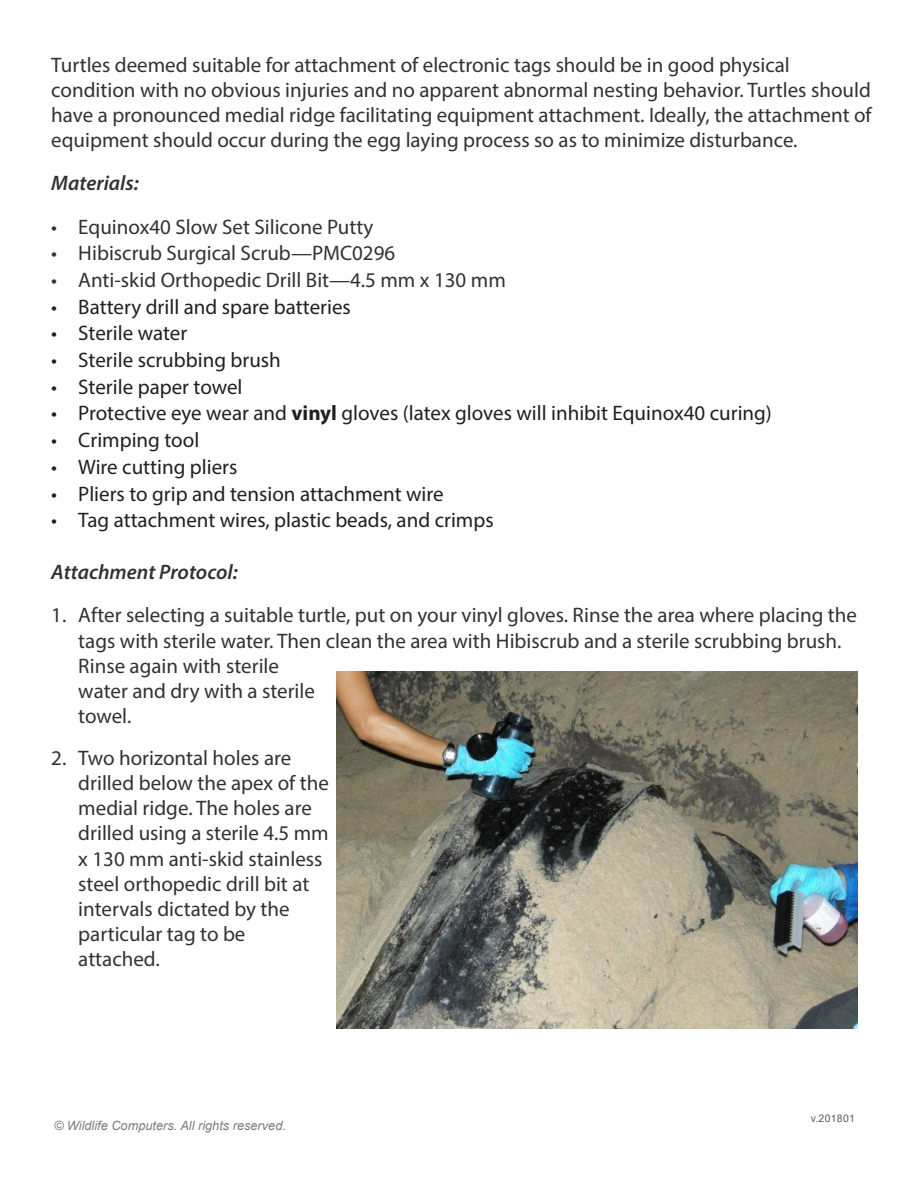
<style>
.page{position:relative;width:918px;height:1188px;background:#fff}
.page>*{position:absolute;margin:0;border:0;box-sizing:border-box;transform-origin:0 0}
.Main_Paragraph{font:21px/25.2px "Myriad Pro";color:#313231}
.t1{font:21px "Myriad Pro";color:#231f20}
.Mini_Heading{font:italic 600 21px "Myriad Pro";color:#313231}
.t2{font:italic 12.75px "Arial";color:#817d7d}
.t3{font:10.5px "Arial";letter-spacing:.025em;color:#5e5b59}
.s1{font-weight:700}
</style>
<div class="page">
<img style="left:337px;top:671px;width:521px;height:357px">
<p class="Main_Paragraph" style="left:51px;top:52px;width:822px">Turtles deemed suitable for attachment of electronic tags should be in good physical condition with no obvious injuries and no apparent abnormal nesting behavior. Turtles should have a pronounced medial ridge facilitating equipment attachment. Ideally, the attachment of equipment should occur during the egg laying process so as to minimize disturbance.</p>
<p class="Mini_Heading" style="left:51px;top:170px;width:89px">Materials:</p>
<p class="Main_Paragraph" style="left:51px;top:214px;width:324px">• Equinox40 Slow Set Silicone Putty</p>
<p class="Main_Paragraph" style="left:51px;top:240px;width:345px">• Hibiscrub Surgical Scrub—PMC0296</p>
<p class="Main_Paragraph" style="left:51px;top:267px;width:456px">• Anti-skid Orthopedic Drill Bit—4.5 mm x 130 mm</p>
<p class="t1" style="left:51px;top:294px;width:301px">• Battery drill and spare batteries</p>
<p class="t1" style="left:51px;top:320px;width:138px">• Sterile water</p>
<p class="t1" style="left:51px;top:347px;width:231px">• Sterile scrubbing brush</p>
<p class="t1" style="left:51px;top:374px;width:193px">• Sterile paper towel</p>
<p class="t1" style="left:51px;top:400px;width:722px">• Protective eye wear and <span class="s1">vinyl</span> gloves (latex gloves will inhibit Equinox40 curing)</p>
<p class="t1" style="left:51px;top:427px;width:150px">• Crimping tool</p>
<p class="t1" style="left:51px;top:454px;width:188px">• Wire cutting pliers</p>
<p class="t1" style="left:51px;top:481px;width:394px">• Pliers to grip and tension attachment wire</p>
<p class="t1" style="left:51px;top:507px;width:444px">• Tag attachment wires, plastic beads, and crimps</p>
<p class="Mini_Heading" style="left:51px;top:559px;width:188px">Attachment Protocol:</p>
<p class="Main_Paragraph" style="left:78px;top:602px;width:780px;text-indent:-27px">1. After selecting a suitable turtle, put on your vinyl gloves. Rinse the area where placing the tags with sterile water. Then clean the area with Hibiscrub and a sterile scrubbing brush.<br>Rinse again with sterile<br>water and dry with a sterile<br>towel.</p>
<p class="Main_Paragraph" style="left:78px;top:745px;width:252px;text-indent:-27px">2. Two horizontal holes are drilled below the apex of the medial ridge. The holes are drilled using a sterile 4.5 mm x 130 mm anti-skid stainless steel orthopedic drill bit at intervals dictated by the particular tag to be attached.</p>
<p class="t2" style="left:54px;top:1117px;width:233px">© Wildlife Computers. All rights reserved.</p>
<p class="t3" style="left:811px;top:1111px;width:46px">v.201801</p>
</div>
